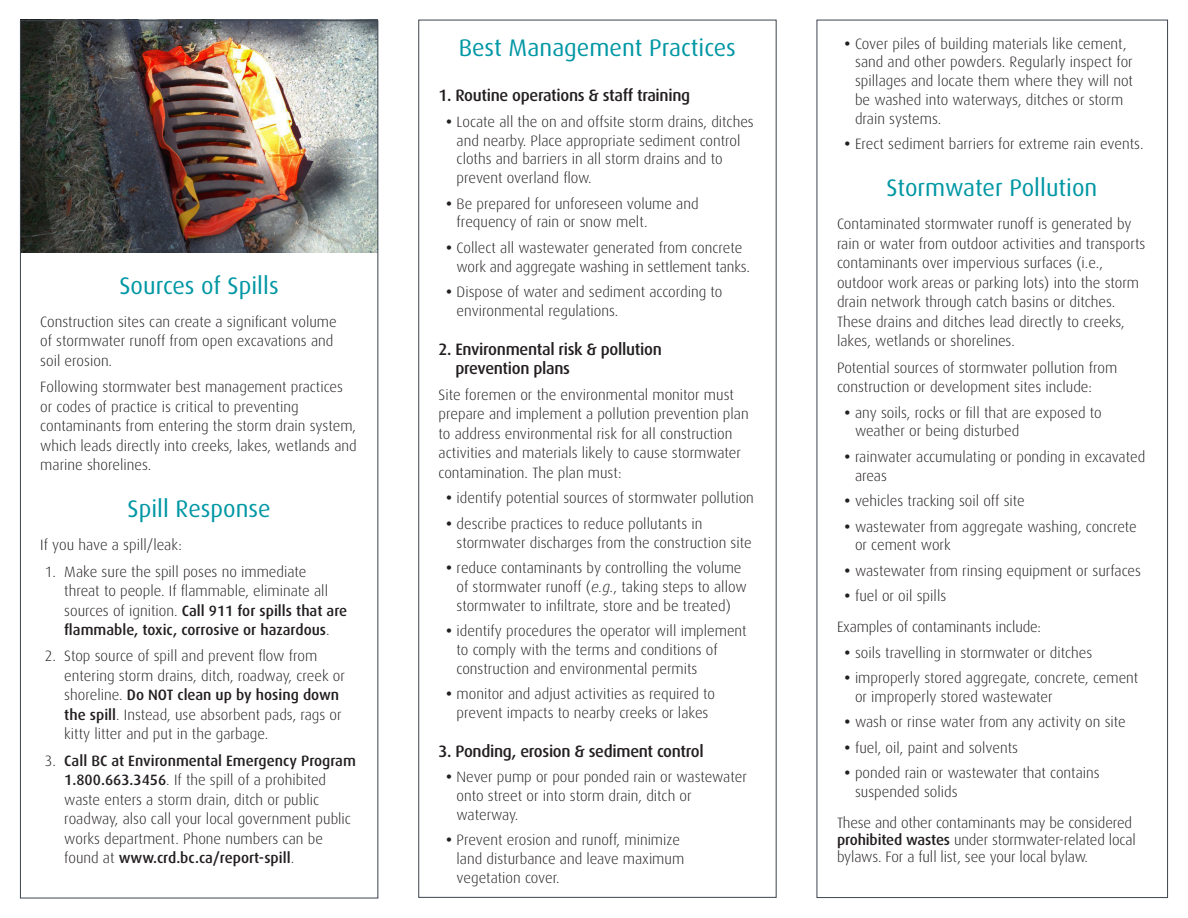
<style>
.page{position:relative;width:1188px;height:918px;background:#fff}
.page>*{position:absolute;margin:0;border:0;box-sizing:border-box;transform-origin:0 0}
.t1{font:24px "Dax OT";color:#0097a4}
.t2{font:500 16.5px/18.8px "Dax OT";letter-spacing:-.02em;color:#231f20}
.Body{font:300 15px/19.5px "Dax OT";color:#231f20}
.Body_after_bullets{font:300 15px/17.2px "Dax OT";letter-spacing:-.01em;color:#231f20}
.s1{font-weight:500}
.s2{font-weight:700}
.s3{font-style:italic}
</style>
<div class="page">
<img style="left:20px;top:20px;width:358px;height:233px">
<h1 class="t1" style="left:119px;top:263px;width:161px">Sources of Spills</h1>
<p class="Body" style="left:40px;top:309px;width:298px">Construction sites can create a significant volume of stormwater runoff from open excavations and soil erosion.</p>
<p class="Body" style="left:40px;top:374px;width:318px">Following stormwater best management practices or codes of practice is critical to preventing contaminants from entering the storm drain system, which leads directly into creeks, lakes, wetlands and marine shorelines.</p>
<h1 class="t1" style="left:128px;top:486px;width:145px">Spill Response</h1>
<p class="Body" style="left:40px;top:533px;width:143px">If you have a spill/leak:</p>
<p class="Body" style="left:64px;top:559px;width:284px;text-indent:-20px">1. Make sure the spill poses no immediate<br>threat to people. If flammable, eliminate all sources of ignition. <span class="s1">Call 911 for spills that are flammable, toxic, corrosive or hazardous</span>.</p>
<p class="Body" style="left:64px;top:644px;width:282px;text-indent:-20px">2. Stop source of spill and prevent flow from entering storm drains, ditch, roadway, creek or shoreline. <span class="s1">Do NOT clean up by hosing down the spill</span>. Instead, use absorbent pads, rags or kitty litter and put in the garbage.</p>
<p class="Body" style="left:64px;top:748px;width:293px;text-indent:-20px">3. <span class="s1">Call BC at Environmental Emergency Program 1.800.663.3456</span>. If the spill of a prohibited waste enters a storm drain, ditch or public roadway, also call your local government public works department. Phone numbers can be found at <span class="s1">www.crd.bc.ca/report-spill</span>.</p>
<h1 class="t1" style="left:459px;top:24px;width:279px">Best Management Practices</h1>
<h3 class="t2" style="left:439px;top:83px;width:253px">1. Routine operations &amp; staff training</h3>
<p class="Body" style="left:457px;top:110px;width:299px;line-height:18.8px;text-indent:-10px"><span class="s2">•</span> Locate all the on and offsite storm drains, ditches and nearby. Place appropriate sediment control cloths and barriers in all storm drains and to prevent overland flow.</p>
<p class="Body" style="left:457px;top:191px;width:244px;line-height:18.8px;text-indent:-10px"><span class="s2">•</span> Be prepared for unforeseen volume and frequency of rain or snow melt.</p>
<p class="Body" style="left:457px;top:236px;width:295px;line-height:18.8px;text-indent:-10px"><span class="s2">•</span> Collect all wastewater generated from concrete work and aggregate washing in settlement tanks.</p>
<p class="Body" style="left:457px;top:280px;width:267px;line-height:18.8px;text-indent:-10px"><span class="s2">•</span> Dispose of water and sediment according to environmental regulations.</p>
<h3 class="t2" style="left:455px;top:337px;width:208px;text-indent:-17px">2. Environmental risk &amp; pollution prevention plans</h3>
<p class="Body" style="left:439px;top:382px;width:312px">Site foremen or the environmental monitor must prepare and implement a pollution prevention plan to address environmental risk for all construction activities and materials likely to cause stormwater contamination. The plan must:</p>
<p class="Body" style="left:446px;top:486px;width:309px"><span class="s2">•</span> identify potential sources of stormwater pollution</p>
<p class="Body" style="left:457px;top:512px;width:297px;line-height:18.8px;text-indent:-10px"><span class="s2">•</span> describe practices to reduce pollutants in stormwater discharges from the construction site</p>
<p class="Body" style="left:457px;top:556px;width:292px;line-height:18.8px;text-indent:-10px"><span class="s2">•</span> reduce contaminants by controlling the volume of stormwater runoff (<span class="s3">e.g.</span>, taking steps to allow stormwater to infiltrate, store and be treated)</p>
<p class="Body" style="left:457px;top:619px;width:292px;line-height:18.8px;text-indent:-10px"><span class="s2">•</span> identify procedures the operator will implement to comply with the terms and conditions of construction and environmental permits</p>
<p class="Body" style="left:446px;top:682px;width:271px;line-height:18.8px;text-align:center"><span class="s2">•</span> monitor and adjust activities as required to prevent impacts to nearby creeks or lakes</p>
<h3 class="t2" style="left:439px;top:739px;width:267px">3. Ponding, erosion &amp; sediment control</h3>
<p class="Body" style="left:457px;top:765px;width:292px;line-height:18.8px;text-indent:-10px"><span class="s2">•</span> Never pump or pour ponded rain or wastewater onto street or into storm drain, ditch or waterway.</p>
<p class="Body" style="left:457px;top:828px;width:229px;line-height:18.8px;text-indent:-10px"><span class="s2">•</span> Prevent erosion and runoff, minimize land disturbance and leave maximum vegetation cover.</p>
<p class="Body" style="left:855px;top:31px;width:280px;line-height:18.8px;text-indent:-10px"><span class="s2">•</span> Cover piles of building materials like cement, sand and other powders. Regularly inspect for spillages and locate them where they will not be washed into waterways, ditches or storm drain systems.</p>
<p class="Body" style="left:844px;top:131px;width:301px"><span class="s2">•</span> Erect sediment barriers for extreme rain events.</p>
<h1 class="t1" style="left:887px;top:165px;width:212px">Stormwater Pollution</h1>
<p class="Body" style="left:837px;top:212px;width:310px">Contaminated stormwater runoff is generated by rain or water from outdoor activities and transports contaminants over impervious surfaces (i.e., outdoor work areas or parking lots) into the storm drain network through catch basins or ditches.<br>These drains and ditches lead directly to creeks, lakes, wetlands or shorelines.</p>
<p class="Body" style="left:837px;top:355px;width:282px">Potential sources of stormwater pollution from construction or development sites include:</p>
<p class="Body" style="left:855px;top:400px;width:248px;line-height:18.8px;text-indent:-10px"><span class="s2">•</span> any soils, rocks or fill that are exposed to weather or being disturbed</p>
<p class="Body" style="left:855px;top:445px;width:292px;line-height:18.8px;text-indent:-10px"><span class="s2">•</span> rainwater accumulating or ponding in excavated areas</p>
<p class="Body" style="left:844px;top:488px;width:182px"><span class="s2">•</span> vehicles tracking soil off site</p>
<p class="Body" style="left:855px;top:514px;width:283px;line-height:18.8px;text-indent:-10px"><span class="s2">•</span> wastewater from aggregate washing, concrete or cement work</p>
<p class="Body" style="left:844px;top:558px;width:298px"><span class="s2">•</span> wastewater from rinsing equipment or surfaces</p>
<p class="Body" style="left:844px;top:584px;width:103px"><span class="s2">•</span> fuel or oil spills</p>
<p class="Body_after_bullets" style="left:837px;top:616px;width:206px">Examples of contaminants include:</p>
<p class="Body" style="left:844px;top:640px;width:249px"><span class="s2">•</span> soils travelling in stormwater or ditches</p>
<p class="Body" style="left:855px;top:666px;width:285px;line-height:18.8px;text-indent:-10px"><span class="s2">•</span> improperly stored aggregate, concrete, cement or improperly stored wastewater</p>
<p class="Body" style="left:844px;top:710px;width:283px"><span class="s2">•</span> wash or rinse water from any activity on site</p>
<p class="Body" style="left:844px;top:735px;width:175px"><span class="s2">•</span> fuel, oil, paint and solvents</p>
<p class="Body" style="left:855px;top:761px;width:246px;line-height:18.8px;text-indent:-10px"><span class="s2">•</span> ponded rain or wastewater that contains suspended solids</p>
<p class="Body_after_bullets" style="left:837px;top:811px;width:300px">These and other contaminants may be considered <span class="s1">prohibited wastes</span> under stormwater-related local bylaws. For a full list, see your local bylaw.</p>
</div>
